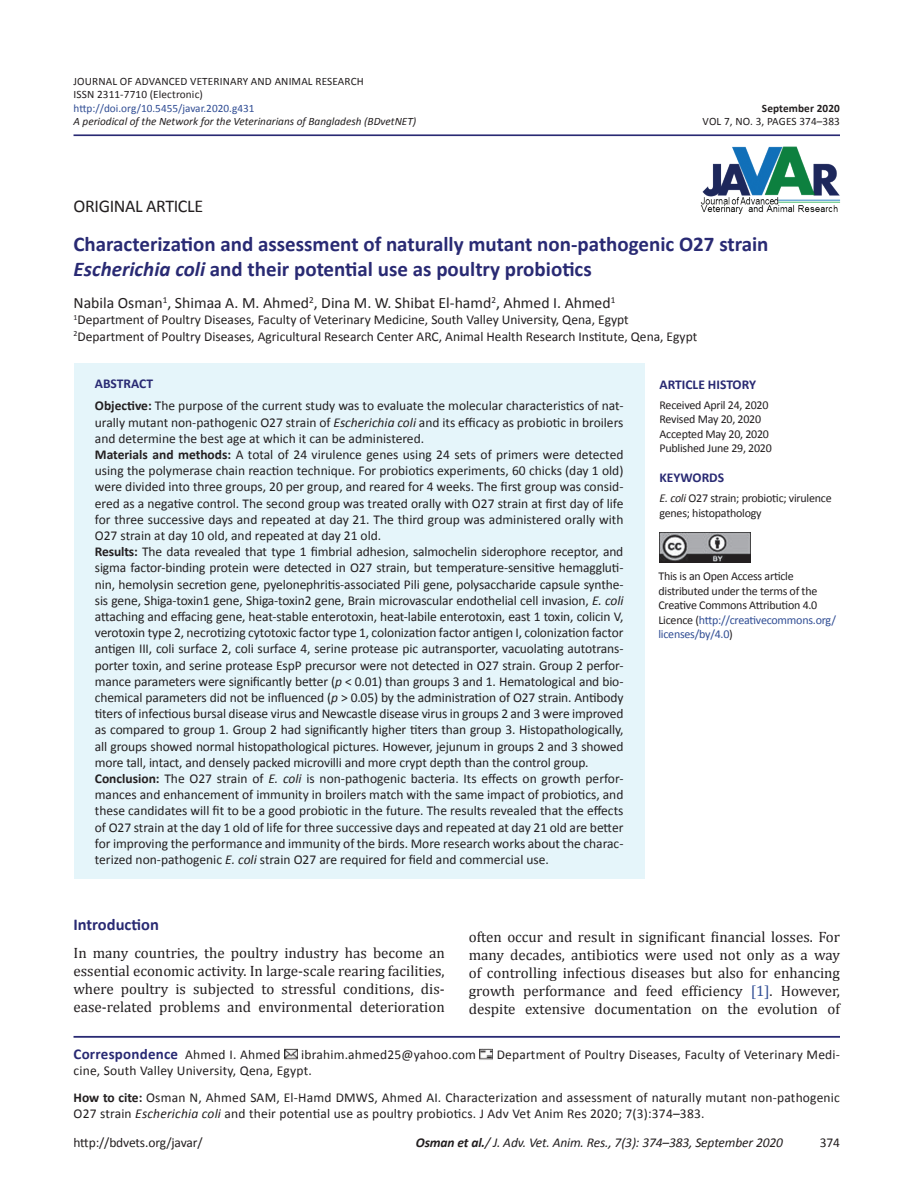
<style>
.page{position:relative;width:918px;height:1188px;background:#fff}
.page>*{position:absolute;margin:0;border:0;box-sizing:border-box;transform-origin:0 0}
.Article_Title{font:700 21px/25.2px "Calibri";color:#292a73}
.Issue_Date{font:18px "Calibri";letter-spacing:-.02em;color:#231f20}
.Head_A{font:700 16.5px "Calibri";color:#292a73}
.Authors{font:15.75px "Calibri";color:#231f20}
.Para_1st{font:15px/18px "Cambria";color:#231f20;text-align:justify}
.Author_Deatiles{font:700 15px "Calibri";letter-spacing:.015em;color:#292a73}
.ABSTRACT_TXT{font:13.5px/16.2px "Calibri";color:#231f20;text-align:justify}
.Author_Deatiles-2{font:13.5px/16.2px "Calibri";letter-spacing:.015em;color:#231f20}
.Affliation{font:13.5px "Calibri";color:#231f20}
.t1{font:italic 13.5px "Calibri";letter-spacing:-.01em;color:#231f20}
.ABSTRACT_HD{font:700 13.5px "Calibri";color:#292a73}
.Issue_Date-2{font:12px/14.4px "Calibri";letter-spacing:-.02em;color:#231f20}
.VOL{font:11.25px "Calibri";letter-spacing:.01em;color:#231f20}
.DOI{font:italic 11.25px "Calibri";color:#231f20}
.VOL-2{font:11.25px "Calibri";color:#304d94}
.DOI-2{font:11.25px "Calibri";letter-spacing:.01em;color:#231f20}
.VOL-3{font:700 11.25px "Calibri";letter-spacing:.01em;color:#231f20}
.s1{font-style:italic}
.s2{font-weight:700}
.s3{color:#304d94}
.s4{font-weight:400;font-size:13.5px;color:#231f20}
</style>
<div class="page">
<hr style="left:74px;top:134px;width:766px;height:2px;background:#292a73">
<hr style="left:74px;top:1036px;width:766px;height:2px;background:#292a73">
<svg style="left:284px;top:1049px;width:13px;height:11px"></svg>
<svg style="left:480px;top:1049px;width:13px;height:11px"></svg>
<img style="left:700px;top:146px;width:141px;height:69px">
<div style="left:74px;top:363px;width:570px;height:516px;background:#e5f5fa"></div>
<img style="left:660px;top:532px;width:90px;height:31px">
<p class="VOL" style="left:74px;top:74px;width:292px">JOURNAL OF ADVANCED VETERINARY AND ANIMAL RESEARCH</p>
<p class="VOL" style="left:74px;top:88px;width:131px">ISSN 2311-7710 (Electronic)</p>
<p class="VOL-2" style="left:74px;top:101px;width:182px">http://doi.org/10.5455/javar.2020.g431</p>
<p class="VOL-3" style="left:762px;top:101px;width:80px">September 2020</p>
<p class="DOI" style="left:74px;top:115px;width:344px">A periodical of the Network for the Veterinarians of Bangladesh (BDvetNET)</p>
<p class="DOI-2" style="left:703px;top:115px;width:139px">VOL 7, NO. 3, PAGES 374–383</p>
<p class="Issue_Date" style="left:74px;top:195px;width:131px">ORIGINAL ARTICLE</p>
<p class="Article_Title" style="left:74px;top:230px;width:697px">Characterization and assessment of naturally mutant non-pathogenic O27 strain<br><span class="s1">Escherichia coli</span> and their potential use as poultry probiotics</p>
<p class="Authors" style="left:74px;top:293px;width:543px">Nabila Osman<sup>1</sup>, Shimaa A. M. Ahmed<sup>2</sup>, Dina M. W. Shibat El-hamd<sup>2</sup>, Ahmed I. Ahmed<sup>1</sup></p>
<p class="Affliation" style="left:74px;top:312px;width:557px"><sup>1</sup>Department of Poultry Diseases, Faculty of Veterinary Medicine, South Valley University, Qena, Egypt</p>
<p class="Affliation" style="left:74px;top:328px;width:625px"><sup>2</sup>Department of Poultry Diseases, Agricultural Research Center ARC, Animal Health Research Institute, Qena, Egypt</p>
<p class="ABSTRACT_HD" style="left:95px;top:375px;width:60px">ABSTRACT</p>
<p class="ABSTRACT_TXT" style="left:95px;top:397px;width:530px"><span class="s2">Objective:</span> The purpose of the current study was to evaluate the molecular characteristics of nat&shy;urally mutant non-pathogenic O27 strain of <span class="s1">Escherichia coli</span> and its efficacy as probiotic in broilers and determine the best age at which it can be administered.</p>
<p class="ABSTRACT_TXT" style="left:95px;top:446px;width:530px"><span class="s2">Materials and methods:</span> A total of 24 virulence genes using 24 sets of primers were detected using the polymerase chain reaction technique. For probiotics experiments, 60 chicks (day 1 old) were divided into three groups, 20 per group, and reared for 4 weeks. The first group was consid&shy;ered as a negative control. The second group was treated orally with O27 strain at first day of life for three successive days and repeated at day 21. The third group was administered orally with O27 strain at day 10 old, and repeated at day 21 old.</p>
<p class="ABSTRACT_TXT" style="left:95px;top:543px;width:530px"><span class="s2">Results:</span> The data revealed that type 1 fimbrial adhesion, salmochelin siderophore receptor, and sigma factor-binding protein were detected in O27 strain, but temperature-sensitive hemaggluti&shy;nin, hemolysin secretion gene, pyelonephritis-associated Pili gene, polysaccharide capsule synthe&shy;sis gene, Shiga-toxin1 gene, Shiga-toxin2 gene, Brain microvascular endothelial cell invasion, <span class="s1">E. coli </span>attaching and effacing gene, heat-stable enterotoxin, heat-labile enterotoxin, east 1 toxin, colicin V, verotoxin type 2, necrotizing cytotoxic factor type 1, colonization factor antigen I, colonization factor antigen III, coli surface 2, coli surface 4, serine protease pic autransporter, vacuolating autotrans&shy;porter toxin, and serine protease EspP precursor were not detected in O27 strain. Group 2 perfor&shy;mance parameters were significantly better (<span class="s1">p</span> &lt; 0.01) than groups 3 and 1. Hematological and bio&shy;chemical parameters did not be influenced (<span class="s1">p</span> &gt; 0.05) by the administration of O27 strain. Antibody titers of infectious bursal disease virus and Newcastle disease virus in groups 2 and 3 were improved as compared to group 1. Group 2 had significantly higher titers than group 3. Histopathologically, all groups showed normal histopathological pictures. However, jejunum in groups 2 and 3 showed more tall, intact, and densely packed microvilli and more crypt depth than the control group.</p>
<p class="ABSTRACT_TXT" style="left:95px;top:770px;width:530px"><span class="s2">Conclusion:</span> The O27 strain of <span class="s1">E. coli</span> is non-pathogenic bacteria. Its effects on growth perfor&shy;mances and enhancement of immunity in broilers match with the same impact of probiotics, and these candidates will fit to be a good probiotic in the future. The results revealed that the effects of O27 strain at the day 1 old of life for three successive days and repeated at day 21 old are better for improving the performance and immunity of the birds. More research works about the charac&shy;terized non-pathogenic <span class="s1">E. coli</span> strain O27 are required for field and commercial use.</p>
<p class="ABSTRACT_HD" style="left:660px;top:376px;width:98px">ARTICLE HISTORY</p>
<p class="Issue_Date-2" style="left:660px;top:397px;width:110px">Received April 24, 2020</p>
<p class="Issue_Date-2" style="left:660px;top:412px;width:103px">Revised May 20, 2020</p>
<p class="Issue_Date-2" style="left:660px;top:426px;width:111px">Accepted May 20, 2020</p>
<p class="Issue_Date-2" style="left:660px;top:441px;width:114px">Published June 29, 2020</p>
<p class="ABSTRACT_HD" style="left:660px;top:469px;width:66px">KEYWORDS</p>
<p class="Issue_Date-2" style="left:660px;top:491px;width:174px"><span class="s1">E. coli</span> O27 strain; probiotic; virulence genes; histopathology</p>
<p class="Issue_Date-2" style="left:658px;top:569px;width:179px">This is an Open Access article distributed under the terms of the<br>Creative Commons Attribution 4.0<br>Licence (<span class="s3">http://creativecommons.org/ licenses/by/4.0</span>)</p>
<p class="Head_A" style="left:74px;top:914px;width:87px">Introduction</p>
<p class="Para_1st" style="left:74px;top:944px;width:373px">In many countries, the poultry industry has become an essential economic activity. In large-scale rearing facilities, where poultry is subjected to stressful conditions, dis&shy;ease-related problems and environmental deterioration</p>
<p class="Para_1st" style="left:469px;top:928px;width:373px">often occur and result in significant financial losses. For many decades, antibiotics were used not only as a way of controlling infectious diseases but also for enhancing growth performance and feed efficiency <span class="s3">[1]</span>. However, despite extensive documentation on the evolution of</p>
<p class="Author_Deatiles" style="left:74px;top:1044px;width:209px">Correspondence <span class="s4">Ahmed I. Ahmed</span></p>
<p class="Author_Deatiles-2" style="left:301px;top:1046px;width:176px">ibrahim.ahmed25@yahoo.com</p>
<p class="Author_Deatiles-2" style="left:497px;top:1046px;width:345px">Department of Poultry Diseases, Faculty of Veterinary Medi-</p>
<p class="Author_Deatiles-2" style="left:74px;top:1062px;width:240px">cine, South Valley University, Qena, Egypt.</p>
<p class="Author_Deatiles-2" style="left:74px;top:1088px;width:768px"><span class="s2">How to cite:</span> Osman N, Ahmed SAM, El-Hamd DMWS, Ahmed AI. Characterization and assessment of naturally mutant non-pathogenic<br>O27 strain <span class="s1">Escherichia coli</span> and their potential use as poultry probiotics. J Adv Vet Anim Res 2020; 7(3):374–383.</p>
<p class="ABSTRACT_TXT" style="left:74px;top:1133px;width:131px">http://bdvets.org/javar/</p>
<p class="t1" style="left:416px;top:1134px;width:369px"><span class="s2">Osman et al.</span>/ J. Adv. Vet. Anim. Res., 7(3): 374–383, September 2020</p>
<p class="ABSTRACT_TXT" style="left:820px;top:1133px;width:22px">374</p>
</div>
